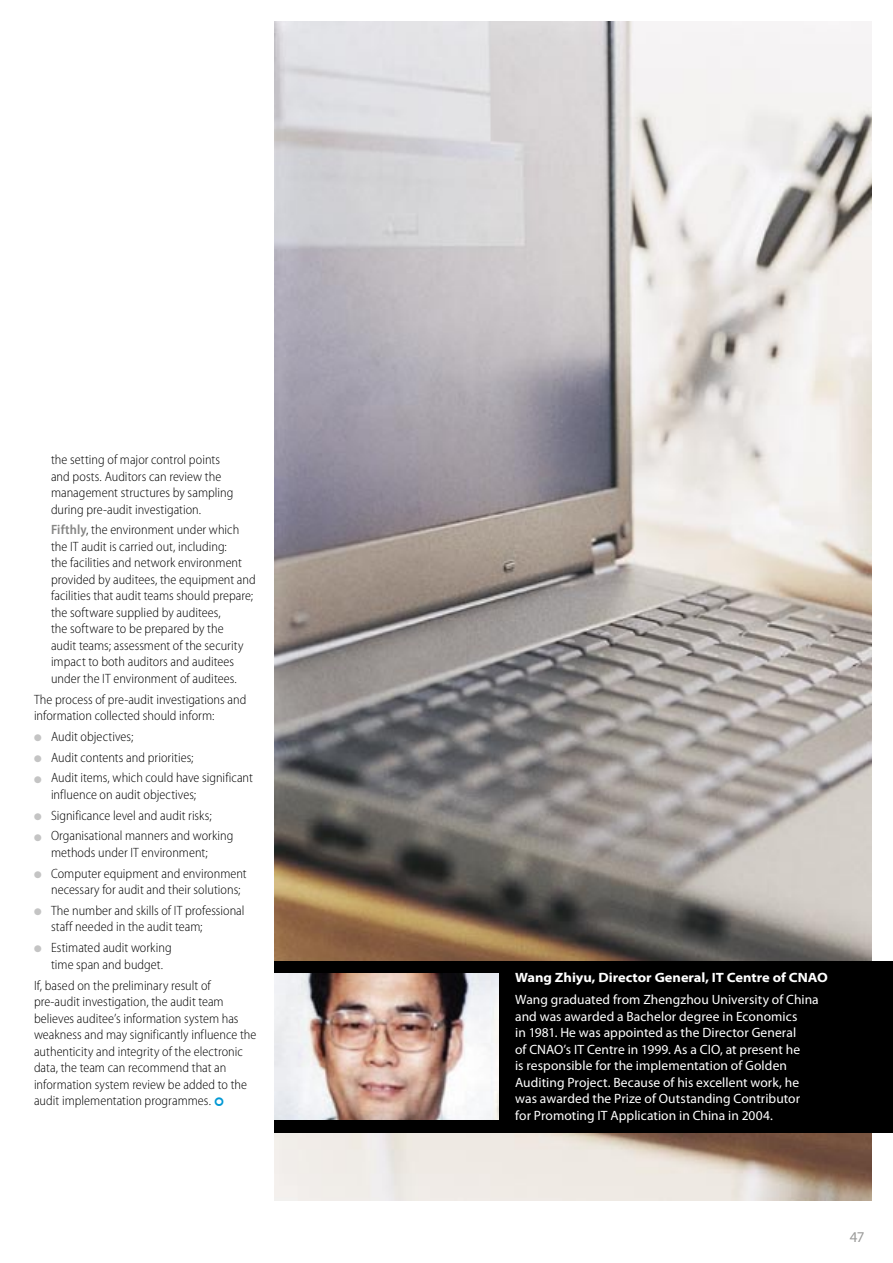
<style>
.page{position:relative;width:893px;height:1263px;background:#fff}
.page>*{position:absolute;margin:0;border:0;box-sizing:border-box;transform-origin:0 0}
.t1{font:15px "Myriad Pro";color:#9b9b9a}
.t2{font:300 semi-condensed 13.5px/16.5px "Myriad Pro";letter-spacing:.005em;color:#000}
.t3{font:13.5px/16.5px "Myriad Pro";letter-spacing:.005em;color:#fff}
.t4{font:700 semi-expanded 13.5px "Myriad Pro";color:#fff}
.s1{font-weight:600;color:#868685}
</style>
<div class="page">
<img style="left:275px;top:21px;width:597px;height:1179px">
<div style="left:275px;top:961px;width:618px;height:171px;background:#000"></div>
<img style="left:275px;top:974px;width:223px;height:145px">
<p class="t2" style="left:51px;top:452px;width:184px">the setting of major control points and posts. Auditors can review the management structures by sampling during pre-audit investigation.</p>
<p class="t2" style="left:51px;top:522px;width:206px"><span class="s1">Fifthly</span>, the environment under which the IT audit is carried out, including:<br>the facilities and network environment provided by auditees, the equipment and facilities that audit teams should prepare; the software supplied by auditees,<br>the software to be prepared by the<br>audit teams; assessment of the security impact to both auditors and auditees under the IT environment of auditees.</p>
<p class="t2" style="left:34px;top:691px;width:214px">The process of pre-audit investigations and information collected should inform:</p>
<p class="t2" style="left:51px;top:726px;width:203px;line-height:20.7px">Audit objectives;<br>Audit contents and priorities;<br>Audit items, which could have significant</p>
<p class="t2" style="left:51px;top:784px;width:184px;line-height:20.7px">influence on audit objectives;<br>Significance level and audit risks;<br>Organisational manners and working</p>
<p class="t2" style="left:51px;top:842px;width:197px;line-height:20.7px">methods under IT environment;<br>Computer equipment and environment</p>
<p class="t2" style="left:51px;top:880px;width:195px;line-height:20.7px">necessary for audit and their solutions;<br>The number and skills of IT professional</p>
<p class="t2" style="left:51px;top:917px;width:153px;line-height:20.7px">staff needed in the audit team;<br>Estimated audit working</p>
<p class="t2" style="left:34px;top:954px;width:178px;line-height:20.7px;text-indent:17px">time span and budget.<br>If, based on the preliminary result of</p>
<p class="t2" style="left:34px;top:993px;width:224px">pre-audit investigation, the audit team believes auditee’s information system has weakness and may significantly influence the authenticity and integrity of the electronic data, the team can recommend that an information system review be added to the audit implementation programmes.</p>
<p class="t3" style="left:515px;top:991px;width:305px">Wang graduated from Zhengzhou University of China and was awarded a Bachelor degree in Economics<br>in 1981. He was appointed as the Director General<br>of CNAO’s IT Centre in 1999. As a CIO, at present he<br>is responsible for the implementation of Golden Auditing Project. Because of his excellent work, he was awarded the Prize of Outstanding Contributor for Promoting IT Application in China in 2004.</p>
<p class="t4" style="left:515px;top:970px;width:314px">Wang Zhiyu, Director General, IT Centre of CNAO</p>
<p class="t1" style="left:850px;top:1227px;width:16px">47</p>
</div>
